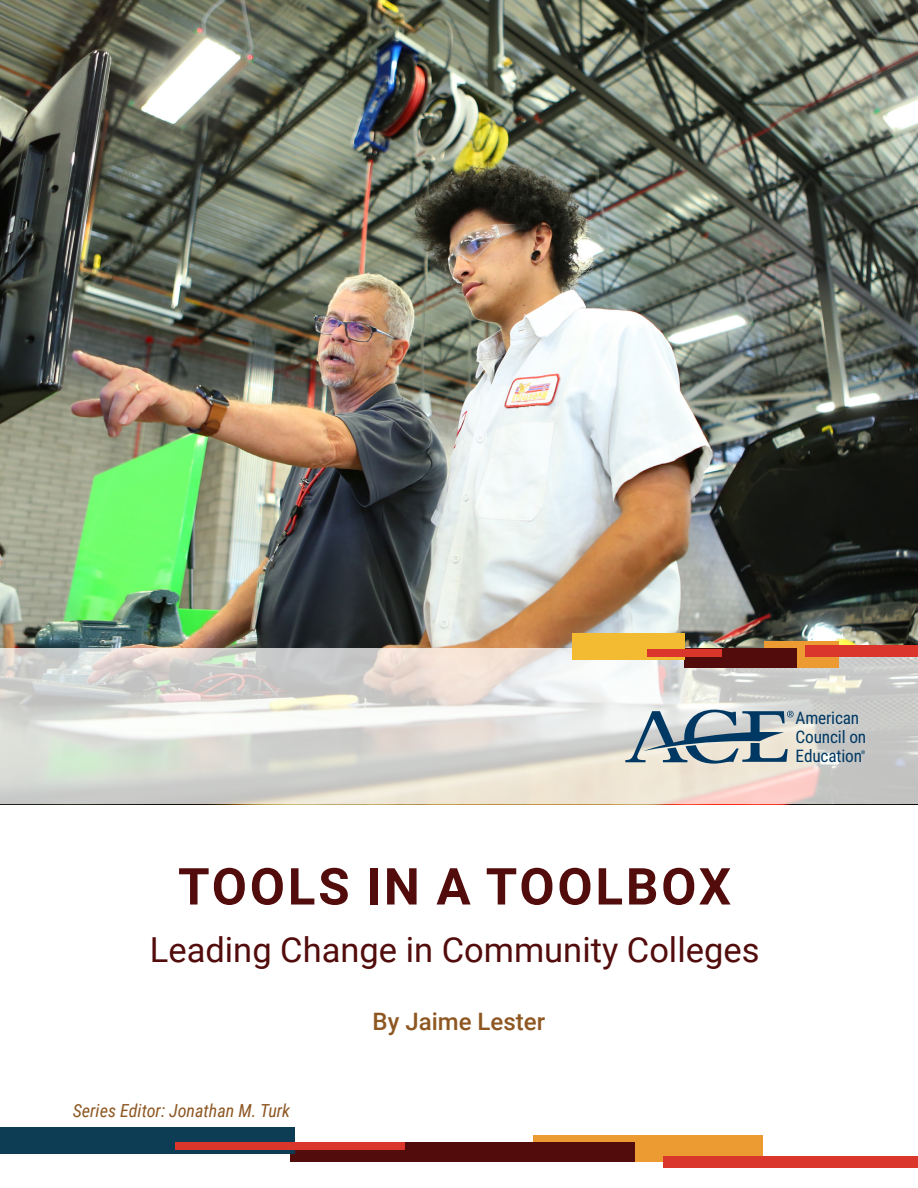
<style>
.page{position:relative;width:918px;height:1188px;background:#fff}
.page>*{position:absolute;margin:0;border:0;box-sizing:border-box;transform-origin:0 0}
.t1{font:700 51px "Roboto";letter-spacing:.055em;color:#530c0c}
.t2{font:34.5px "Roboto";color:#530c0c}
.t3{font:500 24px "Roboto";color:#8e5722}
.t4{font:italic 18px "Roboto Condensed";color:#8e5722}
.t5{font:17.25px/19px "Roboto Condensed";letter-spacing:-.01em;color:#003864}
</style>
<div class="page">
<img style="left:0;top:0;width:918px;height:649px">
<svg style="left:0;top:649px;width:918px;height:155px;background:#dcdad4"></svg>
<div style="left:534px;top:1135px;width:229px;height:27px;background:#ec9a32"></div>
<div style="left:290px;top:1143px;width:344px;height:19px;background:#530c0c"></div>
<div style="left:0;top:1127px;width:295px;height:27px;background:#0d3d55"></div>
<div style="left:176px;top:1143px;width:229px;height:7px;background:#db362c"></div>
<div style="left:663px;top:1156px;width:255px;height:12px;background:#db362c"></div>
<div style="left:764px;top:641px;width:74px;height:27px;background:#ec9a32"></div>
<div style="left:684px;top:649px;width:113px;height:19px;background:#530c0c"></div>
<div style="left:572px;top:633px;width:112px;height:27px;background:#f2bb31"></div>
<div style="left:647px;top:649px;width:75px;height:7px;background:#db362c"></div>
<div style="left:806px;top:645px;width:112px;height:11px;background:#db362c"></div>
<svg style="left:625px;top:710px;width:169px;height:54px;background:#9cacb3"></svg>
<svg style="left:861px;top:750px;width:4px;height:4px"></svg>
<p class="t5" style="left:796px;top:708px;width:72px">American<br>Council on<br>Education</p>
<p class="t1" style="left:178px;top:851px;width:555px">TOOLS IN A TOOLBOX</p>
<p class="t2" style="left:150px;top:926px;width:611px">Leading Change in Community Colleges</p>
<p class="t4" style="left:73px;top:1098px;width:219px">Series Editor: Jonathan M. Turk</p>
<p class="t3" style="left:373px;top:1005px;width:174px">By Jaime Lester</p>
</div>
